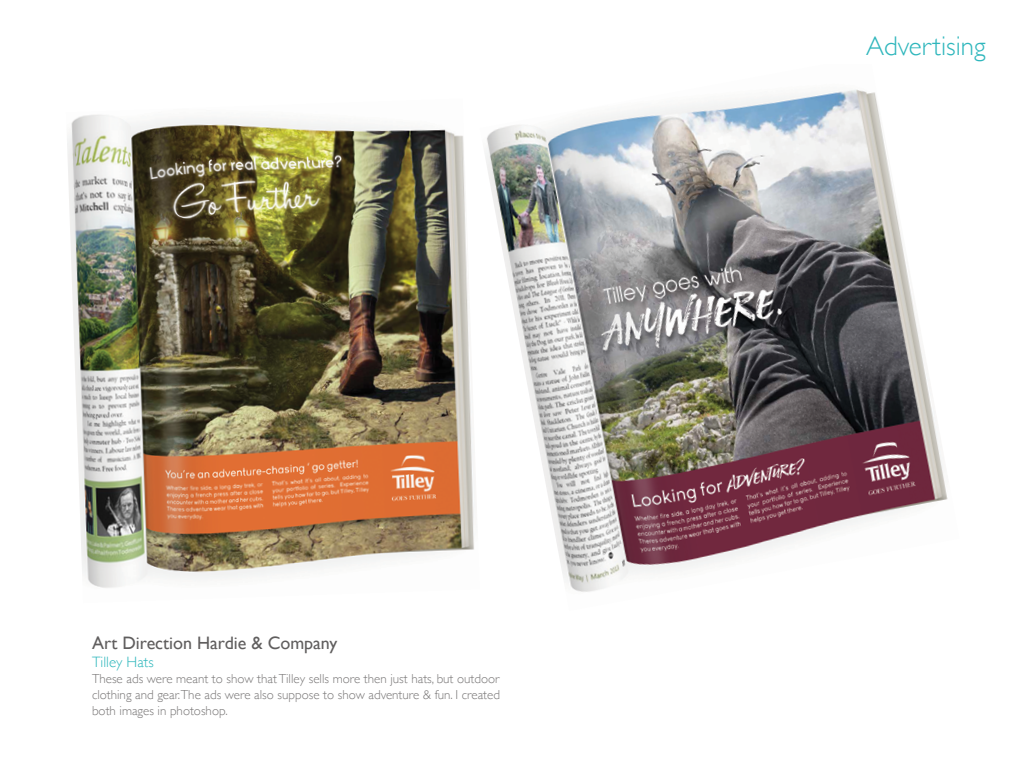
<style>
.page{position:relative;width:1024px;height:768px;background:#fff}
.page>*{position:absolute;margin:0;border:0;box-sizing:border-box;transform-origin:0 0}
.t1{font:300 27px "Gill Sans";color:#2eb6bc}
.t2{font:18px "Gill Sans";color:#605e5e}
.t3{font:300 15px "Gill Sans";color:#2cb6bb}
.t4{font:300 13px/15.6px "Gill Sans";color:#797777;text-align:justify}
</style>
<div class="page">
<img style="left:67px;top:114px;width:407px;height:474px">
<img style="left:485px;top:89px;width:463px;height:503px">
<h2 class="t2" style="left:92px;top:632px;width:247px">Art Direction Hardie &amp; Company</h2>
<p class="t3" style="left:92px;top:650px;width:63px">Tilley Hats</p>
<p class="t4" style="left:92px;top:671px;width:410px">These ads were meant to show that Tilley sells more then just hats, but outdoor clothing and gear.The ads were also suppose to show adventure &amp; fun. I created both images in photoshop.</p>
<h1 class="t1" style="left:866px;top:25px;width:121px">Advertising</h1>
</div>
